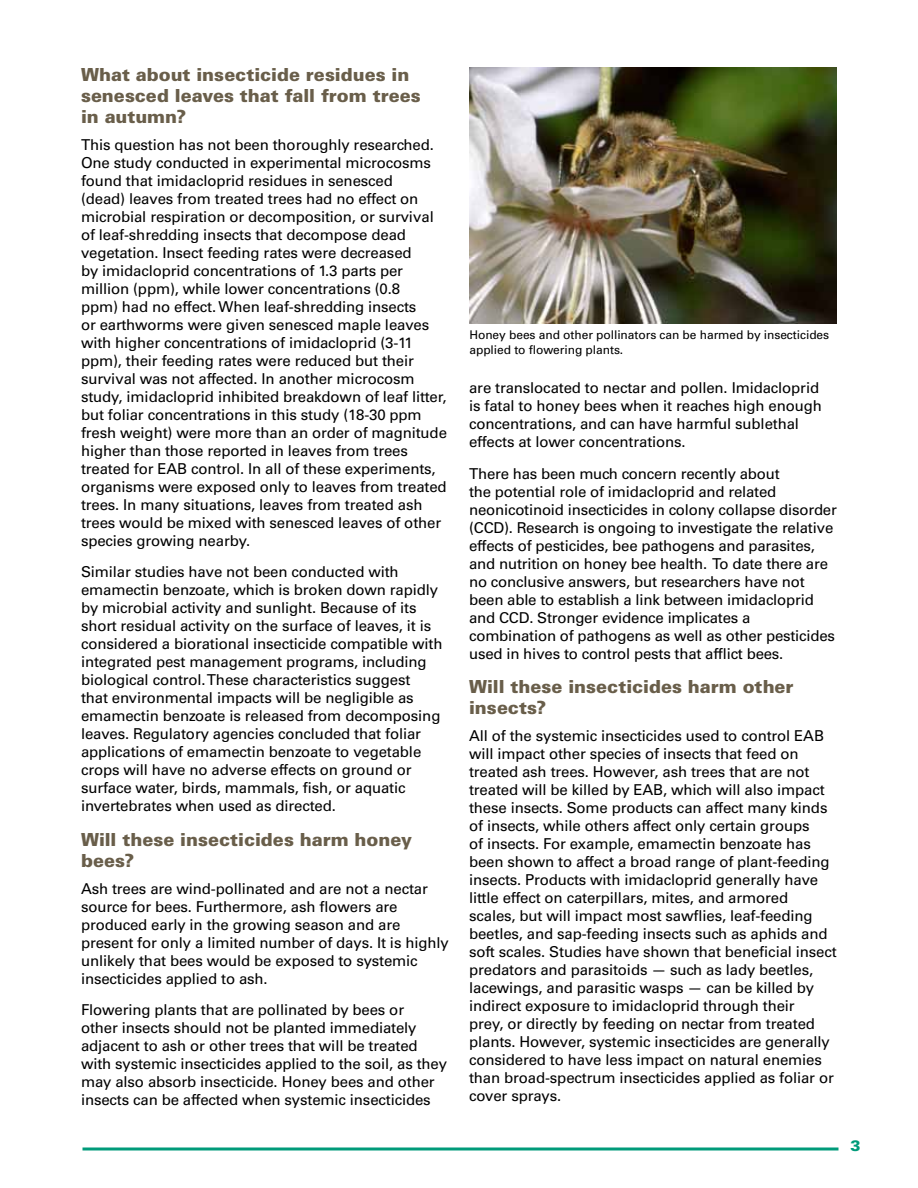
<style>
.page{position:relative;width:918px;height:1188px;background:#fff}
.page>*{position:absolute;margin:0;border:0;box-sizing:border-box;transform-origin:0 0}
.t1{font:900 18px/21px "Univers LT Std";color:#695e4a}
.t2{font:15px/18px "Univers LT Std";letter-spacing:-.01em;color:#000}
.t3{font:900 15px "Univers LT Std";color:#009b7a}
.t4{font:12px/15px "Univers";letter-spacing:-.005em;color:#000}
</style>
<div class="page">
<hr style="left:82px;top:1148px;width:756px;height:2px;background:#009b7a">
<img style="left:470px;top:68px;width:367px;height:256px">
<p class="t1" style="left:81px;top:63px;width:341px">What about insecticide residues in senesced leaves that fall from trees in autumn?</p>
<p class="t2" style="left:81px;top:135px;width:368px">This question has not been thoroughly researched.<br>One study conducted in experimental microcosms found that imidacloprid residues in senesced<br>(dead) leaves from treated trees had no effect on microbial respiration or decomposition, or survival of leaf-shredding insects that decompose dead vegetation. Insect feeding rates were decreased<br>by imidacloprid concentrations of 1.3 parts per million (ppm), while lower concentrations (0.8<br>ppm) had no effect. When leaf-shredding insects<br>or earthworms were given senesced maple leaves with higher concentrations of imidacloprid (3-11 ppm), their feeding rates were reduced but their survival was not affected. In another microcosm study, imidacloprid inhibited breakdown of leaf litter, but foliar concentrations in this study (18-30 ppm fresh weight) were more than an order of magnitude higher than those reported in leaves from trees treated for EAB control. In all of these experiments, organisms were exposed only to leaves from treated trees. In many situations, leaves from treated ash trees would be mixed with senesced leaves of other species growing nearby.</p>
<p class="t2" style="left:81px;top:563px;width:363px">Similar studies have not been conducted with emamectin benzoate, which is broken down rapidly by microbial activity and sunlight. Because of its short residual activity on the surface of leaves, it is considered a biorational insecticide compatible with integrated pest management programs, including biological control. These characteristics suggest<br>that environmental impacts will be negligible as emamectin benzoate is released from decomposing leaves. Regulatory agencies concluded that foliar applications of emamectin benzoate to vegetable crops will have no adverse effects on ground or surface water, birds, mammals, fish, or aquatic invertebrates when used as directed.</p>
<p class="t1" style="left:81px;top:828px;width:333px">Will these insecticides harm honey bees?</p>
<p class="t2" style="left:81px;top:879px;width:369px">Ash trees are wind-pollinated and are not a nectar source for bees. Furthermore, ash flowers are produced early in the growing season and are present for only a limited number of days. It is highly unlikely that bees would be exposed to systemic insecticides applied to ash.</p>
<p class="t2" style="left:81px;top:1001px;width:368px">Flowering plants that are pollinated by bees or<br>other insects should not be planted immediately adjacent to ash or other trees that will be treated with systemic insecticides applied to the soil, as they may also absorb insecticide. Honey bees and other insects can be affected when systemic insecticides</p>
<p class="t4" style="left:470px;top:327px;width:361px">Honey bees and other pollinators can be harmed by insecticides applied to flowering plants.</p>
<p class="t2" style="left:469px;top:379px;width:354px">are translocated to nectar and pollen. Imidacloprid is fatal to honey bees when it reaches high enough concentrations, and can have harmful sublethal effects at lower concentrations.</p>
<p class="t2" style="left:469px;top:465px;width:369px">There has been much concern recently about<br>the potential role of imidacloprid and related neonicotinoid insecticides in colony collapse disorder (CCD). Research is ongoing to investigate the relative effects of pesticides, bee pathogens and parasites, and nutrition on honey bee health. To date there are no conclusive answers, but researchers have not been able to establish a link between imidacloprid and CCD. Stronger evidence implicates a combination of pathogens as well as other pesticides used in hives to control pests that afflict bees.</p>
<p class="t1" style="left:469px;top:676px;width:326px">Will these insecticides harm other insects?</p>
<p class="t2" style="left:469px;top:727px;width:369px">All of the systemic insecticides used to control EAB will impact other species of insects that feed on treated ash trees. However, ash trees that are not treated will be killed by EAB, which will also impact these insects. Some products can affect many kinds of insects, while others affect only certain groups<br>of insects. For example, emamectin benzoate has been shown to affect a broad range of plant-feeding insects. Products with imidacloprid generally have little effect on caterpillars, mites, and armored scales, but will impact most sawflies, leaf-feeding beetles, and sap-feeding insects such as aphids and soft scales. Studies have shown that beneficial insect predators and parasitoids — such as lady beetles, lacewings, and parasitic wasps — can be killed by indirect exposure to imidacloprid through their<br>prey, or directly by feeding on nectar from treated plants. However, systemic insecticides are generally considered to have less impact on natural enemies than broad-spectrum insecticides applied as foliar or cover sprays.</p>
<p class="t3" style="left:850px;top:1136px;width:12px">3</p>
</div>
